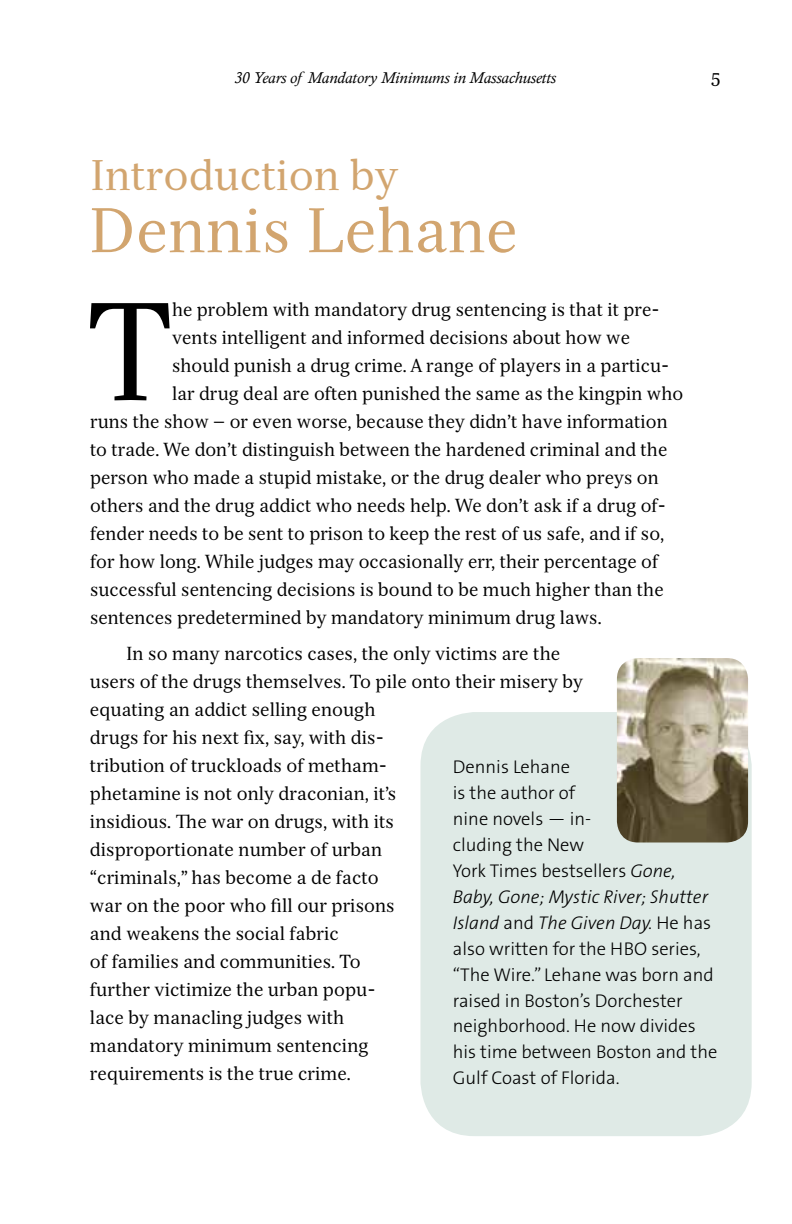
<style>
.page{position:relative;width:792px;height:1224px;background:#fff}
.page>*{position:absolute;margin:0;border:0;box-sizing:border-box;transform-origin:0 0}
.t1{font:135.8px "Serif 12 Beta";color:#000}
.t2{font:61.6px "Serif 12 Beta";color:#d2a56f}
.t3{font:42px "Serif 12 Beta";color:#d2a56f}
.t4{font:18.4px/28px "Serif 12 Beta";color:#000}
.t5{font:300 18.4px/26px "The Sans B3";color:#000}
.t6{font:18px "Serif 12 Beta";color:#000}
.t7{font:italic 16px "Calisto";color:#000}
.s1{font-style:italic}
</style>
<div class="page">
<div style="left:420px;top:712px;width:332px;height:424px;background:#dfeae6;border-radius:54px"></div>
<img style="left:617px;top:658px;width:131px;height:185px">
<p class="t7" style="left:234px;top:69px;width:323px">30 Years of Mandatory Minimums in Massachusetts</p>
<p class="t6" style="left:711px;top:68px;width:11px">5</p>
<h3 class="t3" style="left:90px;top:150px;width:310px">Introduction by</h3>
<h2 class="t2" style="left:90px;top:193px;width:430px">Dennis Lehane</h2>
<h1 class="t1" style="left:88px;top:270px;width:86px">T</h1>
<p class="t4" style="left:172px;top:296px;width:489px">he problem with mandatory drug sentencing is that it pre-</p>
<p class="t4" style="left:172px;top:324px;width:460px">vents intelligent and informed decisions about how we</p>
<p class="t4" style="left:172px;top:352px;width:499px">should punish a drug crime. A range of players in a particu-</p>
<p class="t4" style="left:172px;top:380px;width:513px">lar drug deal are often punished the same as the kingpin who</p>
<p class="t4" style="left:90px;top:408px;width:579px">runs the show — or even worse, because they didn’t have information</p>
<p class="t4" style="left:90px;top:436px;width:579px">to trade. We don’t distinguish between the hardened criminal and the</p>
<p class="t4" style="left:90px;top:464px;width:570px">person who made a stupid mistake, or the drug dealer who preys on</p>
<p class="t4" style="left:90px;top:492px;width:577px">others and the drug addict who needs help. We don’t ask if a drug of-</p>
<p class="t4" style="left:90px;top:520px;width:576px">fender needs to be sent to prison to keep the rest of us safe, and if so,</p>
<p class="t4" style="left:90px;top:548px;width:570px">for how long. While judges may occasionally err, their percentage of</p>
<p class="t4" style="left:90px;top:576px;width:575px">successful sentencing decisions is bound to be much higher than the</p>
<p class="t4" style="left:90px;top:604px;width:513px">sentences predetermined by mandatory minimum drug laws.</p>
<p class="t4" style="left:90px;top:640px;width:495px;text-indent:36px">In so many narcotics cases, the only victims are the users of the drugs themselves. To pile onto their misery by equating an addict selling enough<br>drugs for his next fix, say, with dis-<br>tribution of truckloads of metham-<br>phetamine is not only draconian, it’s<br>insidious. The war on drugs, with its<br>disproportionate number of urban<br>“criminals,” has become a de facto<br>war on the poor who fill our prisons<br>and weakens the social fabric<br>of families and communities. To<br>further victimize the urban popu-<br>lace by manacling judges with<br>mandatory minimum sentencing<br>requirements is the true crime.</p>
<p class="t5" style="left:453px;top:754px;width:266px">Dennis Lehane<br>is the author of<br>nine novels — in-<br>cluding the New<br>York Times bestsellers <span class="s1">Gone,<br>Baby, Gone; Mystic River; Shutter<br>Island</span> and <span class="s1">The Given Day.</span> He has also written for the HBO series, “The Wire.” Lehane was born and raised in Boston’s Dorchester neighborhood. He now divides his time between Boston and the<br>Gulf Coast of Florida.</p>
</div>
